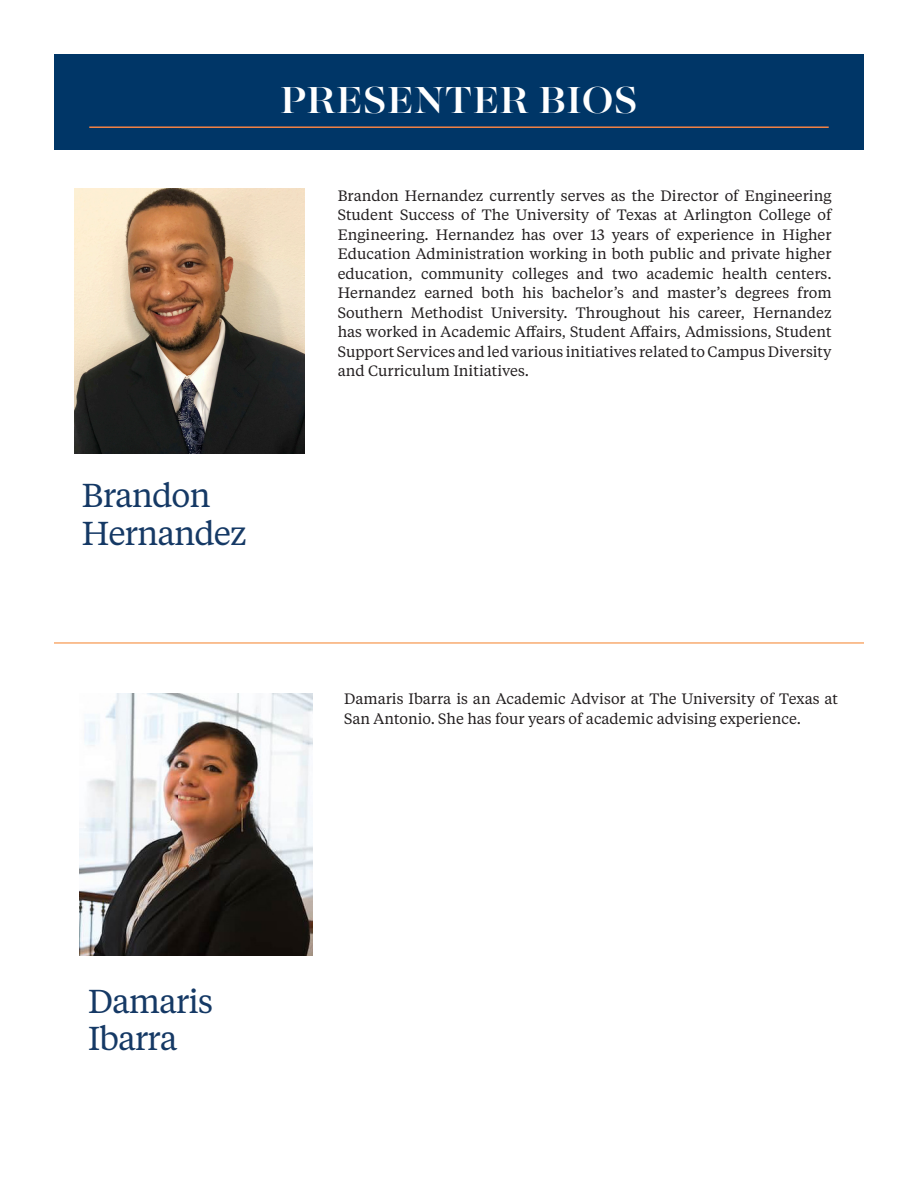
<style>
.page{position:relative;width:918px;height:1188px;background:#fff}
.page>*{position:absolute;margin:0;border:0;box-sizing:border-box;transform-origin:0 0}
.t1{font:500 42px "Majesti Banner";letter-spacing:.01em;color:#fff}
.t2{font:33px "Tiempos Text";letter-spacing:-.03em;color:#153965}
.t3{font:15px/19.5px "Tiempos Text";color:#231f20;text-align:justify}
</style>
<div class="page">
<div style="left:54px;top:54px;width:810px;height:95px;background:#003667"></div>
<hr style="left:54px;top:643px;width:810px;height:1px;background:#f58229">
<hr style="left:89px;top:126px;width:740px;height:2px;background:#f58345">
<img style="left:74px;top:189px;width:231px;height:264px">
<img style="left:80px;top:694px;width:233px;height:261px">
<p class="t1" style="left:280px;top:73px;width:359px">PRESENTER BIOS</p>
<p class="t3" style="left:338px;top:185px;width:495px">Brandon Hernandez currently serves as the Director of Engineering Student Success of The University of Texas at Arlington College of Engineering. Hernandez has over 13 years of experience in Higher Education Administration working in both public and private higher education, community colleges and two academic health centers.<br>Hernandez earned both his bachelor’s and master’s degrees from Southern Methodist University. Throughout his career, Hernandez has worked in Academic Affairs, Student Affairs, Admissions, Student Support Services and led various initiatives related to Campus Diversity and Curriculum Initiatives.</p>
<p class="t2" style="left:82px;top:473px;width:130px">Brandon</p>
<p class="t2" style="left:82px;top:511px;width:166px">Hernandez</p>
<p class="t3" style="left:344px;top:689px;width:495px">Damaris Ibarra is an Academic Advisor at The University of Texas at<br>San Antonio. She has four years of academic advising experience.</p>
<p class="t2" style="left:88px;top:979px;width:126px">Damaris</p>
<p class="t2" style="left:88px;top:1016px;width:91px">Ibarra</p>
</div>
